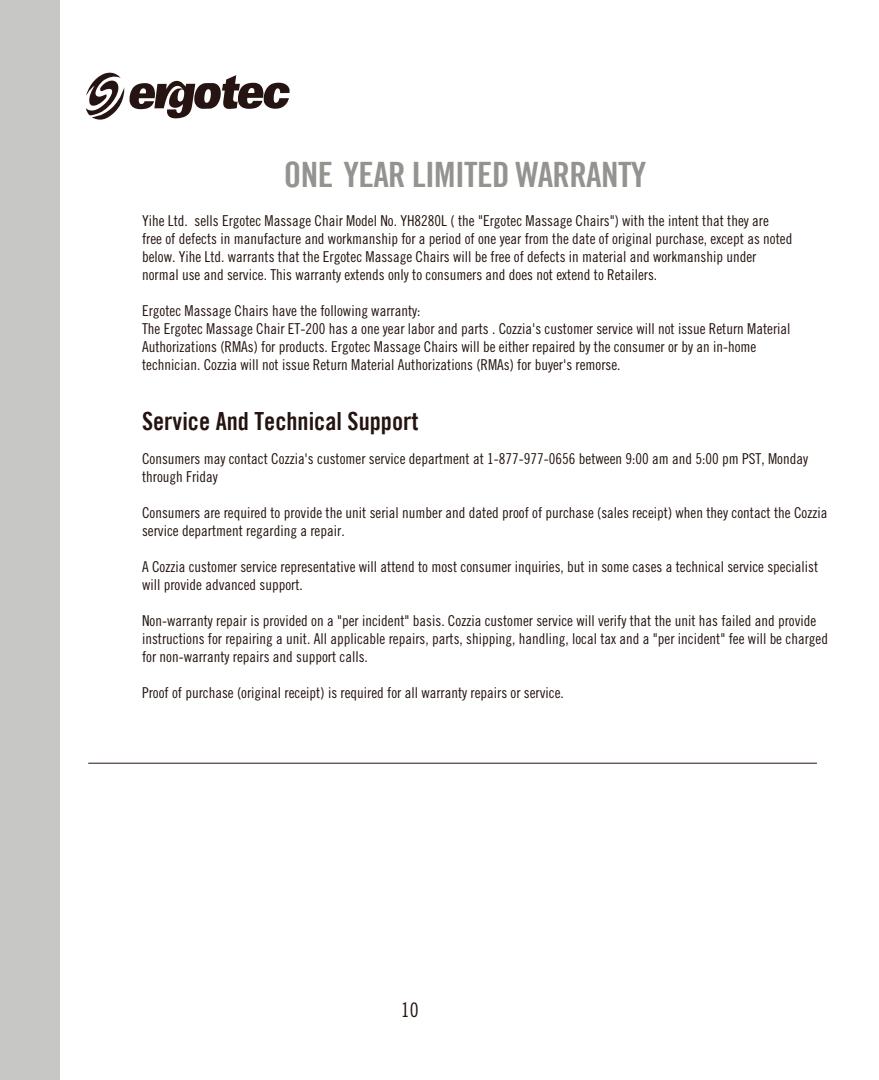
<style>
.page{position:relative;width:879px;height:1080px;background:#fff}
.page>*{position:absolute;margin:0;border:0;box-sizing:border-box;transform-origin:0 0}
.t1{font:35px "Trade Gothic Bold Cond Twenty";letter-spacing:-.02em;color:#94938f}
.t2{font:25px "Trade Gothic Bold Cond Twenty";color:#241410}
.t3{font:20px "Trade Gothic Cond Eighteen";color:#241511}
.t4{font:15px/18px "Trade Gothic Cond Eighteen";color:#241410}
</style>
<div class="page">
<hr style="left:88px;top:763px;width:728px;height:1px;background:#241410">
<div style="left:0;top:0;width:60px;height:1080px;background:#c7c7c5"></div>
<svg style="left:86px;top:72px;width:203px;height:48px"></svg>
<h1 class="t1" style="left:284px;top:153px;width:364px">ONE YEAR LIMITED WARRANTY</h1>
<p class="t4" style="left:142px;top:211px;width:651px">Yihe Ltd. sells Ergotec Massage Chair Model No. YH8280L ( the "Ergotec Massage Chairs") with the intent that they are free of defects in manufacture and workmanship for a period of one year from the date of original purchase, except as noted below. Yihe Ltd. warrants that the Ergotec Massage Chairs will be free of defects in material and workmanship under normal use and service. This warranty extends only to consumers and does not extend to Retailers.</p>
<p class="t4" style="left:142px;top:301px;width:650px">Ergotec Massage Chairs have the following warranty:<br>The Ergotec Massage Chair ET-200 has a one year labor and parts . Cozzia's customer service will not issue Return Material Authorizations (RMAs) for products. Ergotec Massage Chairs will be either repaired by the consumer or by an in-home technician. Cozzia will not issue Return Material Authorizations (RMAs) for buyer's remorse.</p>
<h2 class="t2" style="left:142px;top:406px;width:278px">Service And Technical Support</h2>
<p class="t4" style="left:142px;top:449px;width:667px">Consumers may contact Cozzia's customer service department at 1-877-977-0656 between 9:00 am and 5:00 pm PST, Monday through Friday</p>
<p class="t4" style="left:142px;top:503px;width:686px">Consumers are required to provide the unit serial number and dated proof of purchase (sales receipt) when they contact the Cozzia service department regarding a repair.</p>
<p class="t4" style="left:142px;top:557px;width:677px">A Cozzia customer service representative will attend to most consumer inquiries, but in some cases a technical service specialist will provide advanced support.</p>
<p class="t4" style="left:142px;top:611px;width:687px">Non-warranty repair is provided on a "per incident" basis. Cozzia customer service will verify that the unit has failed and provide instructions for repairing a unit. All applicable repairs, parts, shipping, handling, local tax and a "per incident" fee will be charged for non-warranty repairs and support calls.</p>
<p class="t4" style="left:142px;top:683px;width:423px">Proof of purchase (original receipt) is required for all warranty repairs or service.</p>
<h3 class="t3" style="left:401px;top:998px;width:19px">10</h3>
</div>
